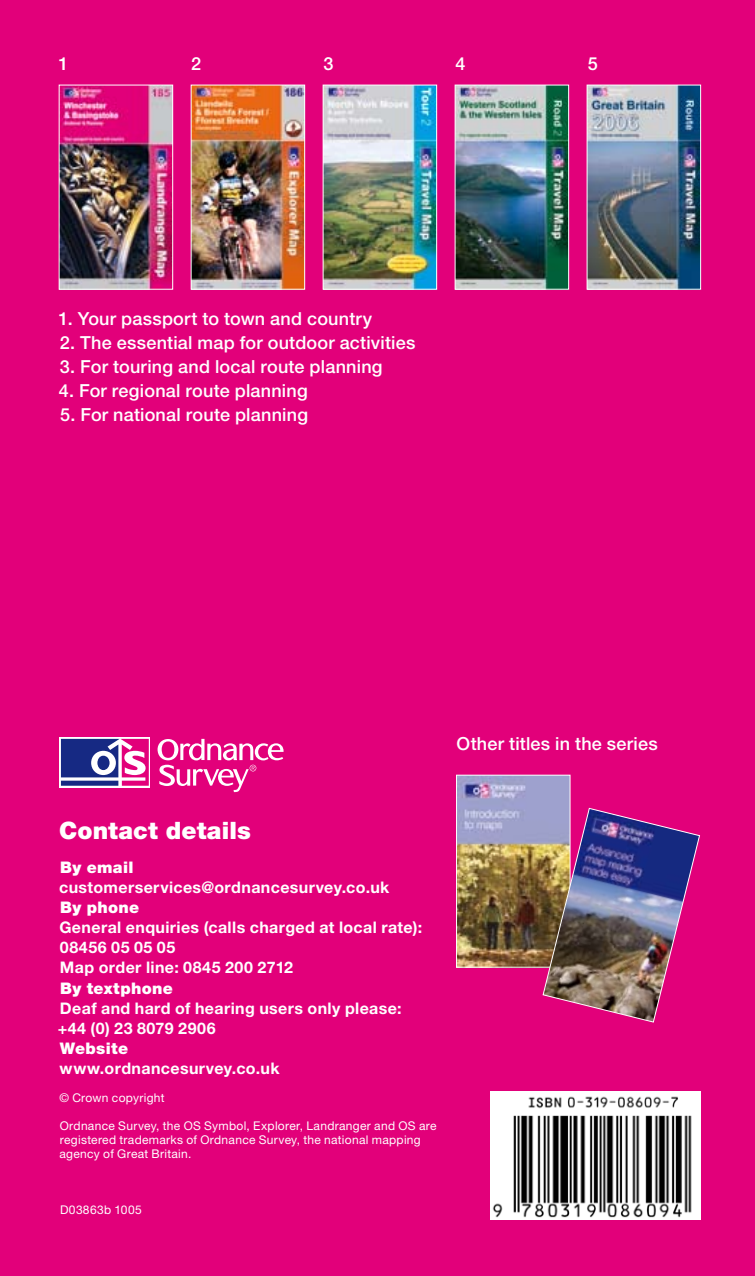
<style>
.page{position:relative;width:755px;height:1276px;background:#fff}
.page>*{position:absolute;margin:0;border:0;box-sizing:border-box;transform-origin:0 0}
.t1{font:900 24px "Helvetica Neue LT Std";letter-spacing:.005em;color:#fff}
.t2{font:500 18px "Helvetica Neue LT Std";letter-spacing:.01em;color:#fff}
.t3{font:700 16px/20px "Helvetica Neue LT Std";letter-spacing:.025em;color:#fff}
.t4{font:900 16px "Helvetica Neue LT Std";letter-spacing:.02em;color:#fff}
.t5{font:12px/14px "Helvetica Neue LT Std";letter-spacing:.025em;color:#fff}
</style>
<div class="page">
<div style="left:0;top:0;width:754px;height:1276px;background:#e2007a"></div>
<svg style="left:59px;top:737px;width:91px;height:50px"></svg>
<svg style="left:61px;top:739px;width:88px;height:46px"></svg>
<svg style="left:157px;top:739px;width:126px;height:53px"></svg>
<img style="left:61px;top:87px;width:110px;height:201px">
<div style="left:59px;top:85px;width:114px;height:205px;border:1px solid #fff"></div>
<img style="left:192px;top:87px;width:111px;height:201px">
<div style="left:190px;top:85px;width:115px;height:205px;border:1px solid #fff"></div>
<img style="left:324px;top:87px;width:111px;height:201px">
<div style="left:322px;top:85px;width:115px;height:205px;border:1px solid #fff"></div>
<img style="left:456px;top:87px;width:110px;height:201px">
<div style="left:454px;top:85px;width:114px;height:205px;border:1px solid #fff"></div>
<img style="left:588px;top:87px;width:110px;height:201px">
<div style="left:586px;top:85px;width:114px;height:205px;border:1px solid #fff"></div>
<img style="left:457px;top:776px;width:111px;height:189px">
<div style="left:455px;top:774px;width:115px;height:193px;border:1px solid #fff"></div>
<img style="left:541px;top:807px;width:159px;height:216px">
<img style="left:490px;top:1091px;width:209px;height:128px">
<p class="t2" style="left:59px;top:52px;width:12px">1</p>
<p class="t2" style="left:191px;top:52px;width:12px">2</p>
<p class="t2" style="left:323px;top:52px;width:12px">3</p>
<p class="t2" style="left:455px;top:52px;width:12px">4</p>
<p class="t2" style="left:587px;top:52px;width:12px">5</p>
<p class="t2" style="left:59px;top:308px;width:315px">1. Your passport to town and country</p>
<p class="t2" style="left:60px;top:332px;width:357px">2. The essential map for outdoor activities</p>
<p class="t2" style="left:60px;top:356px;width:324px">3. For touring and local route planning</p>
<p class="t2" style="left:59px;top:380px;width:250px">4. For regional route planning</p>
<p class="t2" style="left:60px;top:404px;width:249px">5. For national route planning</p>
<p class="t2" style="left:456px;top:733px;width:202px">Other titles in the series</p>
<h1 class="t1" style="left:59px;top:816px;width:193px">Contact details</h1>
<p class="t4" style="left:60px;top:858px;width:75px">By email</p>
<p class="t3" style="left:59px;top:877px;width:331px">customerservices@ordnancesurvey.co.uk</p>
<p class="t4" style="left:60px;top:898px;width:81px">By phone</p>
<p class="t3" style="left:59px;top:917px;width:364px">General enquiries (calls charged at local rate):<br>08456 05 05 05<br>Map order line: 0845 200 2712</p>
<p class="t4" style="left:60px;top:978px;width:114px">By textphone</p>
<p class="t3" style="left:58px;top:997px;width:345px">Deaf and hard of hearing users only please: +44 (0) 23 8079 2906</p>
<p class="t4" style="left:60px;top:1038px;width:70px">Website</p>
<p class="t3" style="left:60px;top:1057px;width:221px">www.ordnancesurvey.co.uk</p>
<p class="t5" style="left:59px;top:1090px;width:107px">© Crown copyright</p>
<p class="t5" style="left:59px;top:1118px;width:378px">Ordnance Survey, the OS Symbol, Explorer, Landranger and OS are registered trademarks of Ordnance Survey, the national mapping agency of Great Britain.</p>
<p class="t5" style="left:60px;top:1202px;width:83px">D03863b 1005</p>
</div>
